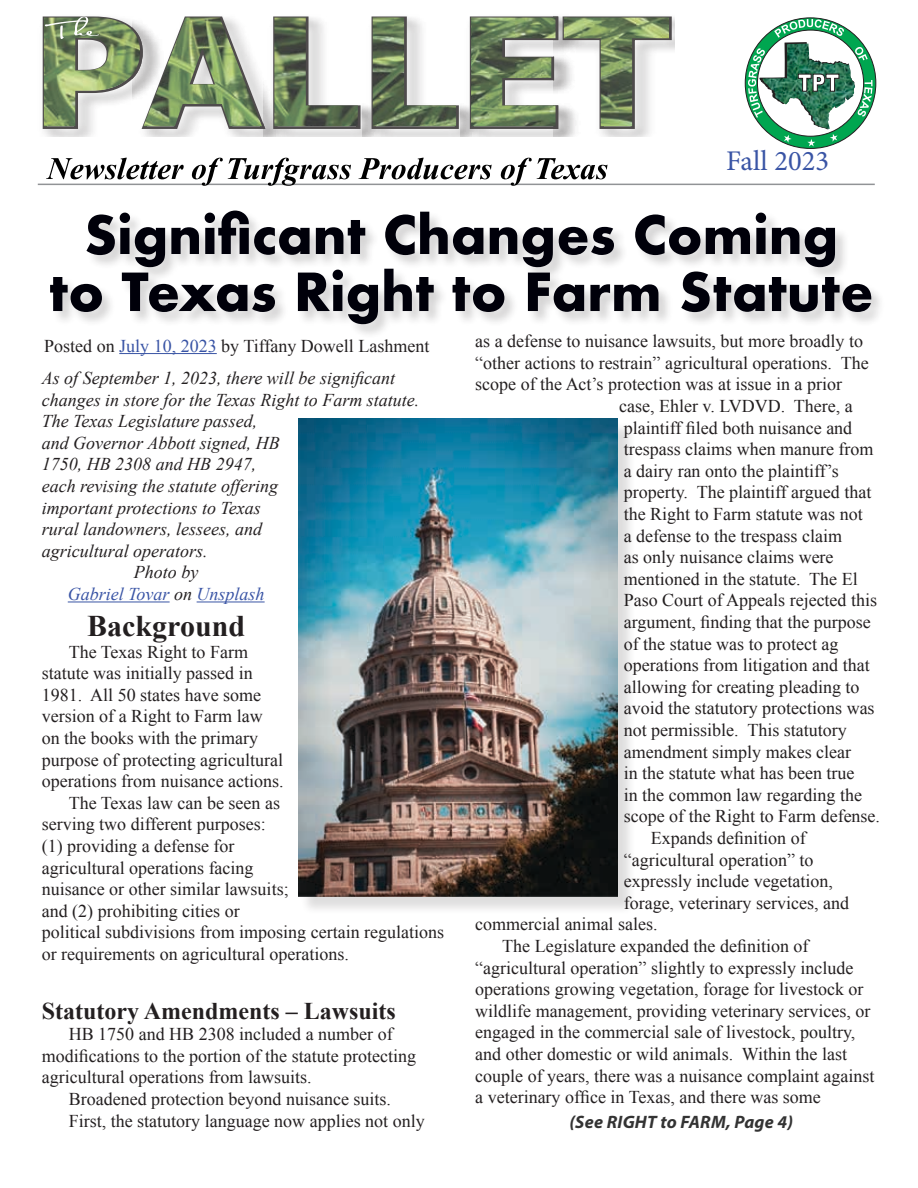
<style>
.page{position:relative;width:918px;height:1188px;background:#fff}
.page>*{position:absolute;margin:0;border:0;box-sizing:border-box;transform-origin:0 0}
.t1{font:700 51px/57px "Futura";color:#00000a;text-align:center}
.t2{font:700 30px "Times New Roman";color:#231f20}
.t3{font:28.5px "Minion Pro";color:#3954a5}
.t4{font:700 24px "Times New Roman";color:#231f20}
.t5{font:18px/21.6px "Times New Roman";color:#231f20}
.t6{font:italic 18px/32.4px "Times New Roman";color:#231f20}
.t7{font:italic 18px "Times New Roman";color:#3954a5}
.t8{font:italic 700 18px "Myriad Pro";letter-spacing:.01em;color:#333}
.s1{font-style:normal}
.s2{font-style:normal;color:#3954a5}
.s3{color:#231f20}
</style>
<div class="page">
<hr style="left:38px;top:184px;width:837px;height:1px;background:#919396">
<img style="left:140px;top:131px;width:124px;height:5px">
<img style="left:362px;top:126px;width:99px;height:10px">
<svg style="left:370px;top:16px;width:91px;height:114px"></svg>
<svg style="left:468px;top:15px;width:206px;height:115px"></svg>
<img style="left:363px;top:18px;width:306px;height:108px">
<svg style="left:41px;top:15px;width:322px;height:116px"></svg>
<div style="left:49px;top:210px;width:837px;height:129px;background:#231f20;opacity:.2"></div>
<svg style="left:46px;top:158px;width:562px;height:28px"></svg>
<svg style="left:748px;top:19px;width:125px;height:127px"></svg>
<hr style="left:119px;top:353px;width:98px;height:1px;background:#3954a5">
<hr style="left:68px;top:602px;width:102px;height:1px;background:#3954a5">
<hr style="left:197px;top:602px;width:68px;height:1px;background:#3954a5">
<div style="left:300px;top:421px;width:336px;height:494px;background:#231f20;opacity:.15"></div>
<img style="left:298px;top:418px;width:319px;height:478px">
<h3 class="t3" style="left:726px;top:142px;width:104px">Fall 2023</h3>
<h1 class="t1" style="left:49px;top:206px;width:826px">Significant Changes Coming<br>to Texas Right to Farm Statute</h1>
<p class="t6" style="left:42px;top:329px;width:389px"><span class="s1">Posted on</span> <span class="s2">July 10, 2023</span> <span class="s1">by Tiffany Dowell Lashment<br></span>As of September 1, 2023, there will be significant</p>
<p class="t6" style="left:42px;top:383px;width:379px">changes in store for the Texas Right to Farm statute.</p>
<p class="t6" style="left:42px;top:405px;width:217px">The Texas Legislature passed,</p>
<p class="t6" style="left:42px;top:426px;width:240px">and Governor Abbott signed, HB</p>
<p class="t6" style="left:42px;top:448px;width:216px">1750, HB 2308 and HB 2947,</p>
<p class="t6" style="left:42px;top:469px;width:238px">each revising the statute offering</p>
<p class="t6" style="left:42px;top:491px;width:221px">important protections to Texas</p>
<p class="t6" style="left:42px;top:513px;width:222px">rural landowners, lessees, and</p>
<p class="t6" style="left:42px;top:534px;width:168px">agricultural operators.</p>
<p class="t6" style="left:134px;top:556px;width:66px">Photo by</p>
<p class="t7" style="left:68px;top:582px;width:198px">Gabriel Tovar <span class="s3">on</span> Unsplash</p>
<h2 class="t2" style="left:87px;top:605px;width:159px">Background</h2>
<p class="t5" style="left:69px;top:641px;width:181px">The Texas Right to Farm</p>
<p class="t5" style="left:42px;top:662px;width:212px">statute was initially passed in</p>
<p class="t5" style="left:42px;top:684px;width:221px">1981. All 50 states have some</p>
<p class="t5" style="left:42px;top:705px;width:222px">version of a Right to Farm law</p>
<p class="t5" style="left:42px;top:727px;width:218px">on the books with the primary</p>
<p class="t5" style="left:42px;top:749px;width:243px">purpose of protecting agricultural</p>
<p class="t5" style="left:42px;top:770px;width:243px">operations from nuisance actions.</p>
<p class="t5" style="left:69px;top:792px;width:213px">The Texas law can be seen as</p>
<p class="t5" style="left:42px;top:813px;width:226px">serving two different purposes:</p>
<p class="t5" style="left:42px;top:835px;width:194px">(1) providing a defense for</p>
<p class="t5" style="left:42px;top:857px;width:213px">agricultural operations facing</p>
<p class="t5" style="left:42px;top:878px;width:248px">nuisance or other similar lawsuits;</p>
<p class="t5" style="left:42px;top:900px;width:199px">and (2) prohibiting cities or</p>
<p class="t5" style="left:42px;top:921px;width:404px">political subdivisions from imposing certain regulations</p>
<p class="t5" style="left:42px;top:943px;width:309px">or requirements on agricultural operations.</p>
<h3 class="t4" style="left:42px;top:994px;width:355px">Statutory Amendments – Lawsuits</h3>
<p class="t5" style="left:42px;top:1023px;width:376px;text-indent:27px">HB 1750 and HB 2308 included a number of modifications to the portion of the statute protecting agricultural operations from lawsuits.</p>
<p class="t5" style="left:69px;top:1088px;width:357px">Broadened protection beyond nuisance suits.<br>First, the statutory language now applies not only</p>
<p class="t5" style="left:475px;top:330px;width:389px">as a defense to nuisance lawsuits, but more broadly to</p>
<p class="t5" style="left:475px;top:352px;width:395px">“other actions to restrain” agricultural operations. The</p>
<p class="t5" style="left:475px;top:373px;width:368px">scope of the Act’s protection was at issue in a prior</p>
<p class="t5" style="left:619px;top:395px;width:235px">case, Ehler v. LVDVD. There, a</p>
<p class="t5" style="left:624px;top:417px;width:230px">plaintiff filed both nuisance and</p>
<p class="t5" style="left:624px;top:438px;width:251px">trespass claims when manure from</p>
<p class="t5" style="left:624px;top:460px;width:217px">a dairy ran onto the plaintiff’s</p>
<p class="t5" style="left:624px;top:481px;width:249px">property. The plaintiff argued that</p>
<p class="t5" style="left:624px;top:503px;width:241px">the Right to Farm statute was not</p>
<p class="t5" style="left:624px;top:525px;width:220px">a defense to the trespass claim</p>
<p class="t5" style="left:624px;top:546px;width:211px">as only nuisance claims were</p>
<p class="t5" style="left:624px;top:568px;width:236px">mentioned in the statute. The El</p>
<p class="t5" style="left:624px;top:589px;width:255px">Paso Court of Appeals rejected this</p>
<p class="t5" style="left:624px;top:611px;width:249px">argument, finding that the purpose</p>
<p class="t5" style="left:624px;top:633px;width:216px">of the statue was to protect ag</p>
<p class="t5" style="left:624px;top:654px;width:247px">operations from litigation and that</p>
<p class="t5" style="left:624px;top:676px;width:237px">allowing for creating pleading to</p>
<p class="t5" style="left:624px;top:697px;width:252px">avoid the statutory protections was</p>
<p class="t5" style="left:624px;top:719px;width:225px">not permissible. This statutory</p>
<p class="t5" style="left:624px;top:741px;width:229px">amendment simply makes clear</p>
<p class="t5" style="left:624px;top:762px;width:232px">in the statute what has been true</p>
<p class="t5" style="left:624px;top:784px;width:240px">in the common law regarding the</p>
<p class="t5" style="left:624px;top:805px;width:258px">scope of the Right to Farm defense.</p>
<p class="t5" style="left:651px;top:827px;width:156px">Expands definition of</p>
<p class="t5" style="left:624px;top:849px;width:191px">“agricultural operation” to</p>
<p class="t5" style="left:624px;top:870px;width:211px">expressly include vegetation,</p>
<p class="t5" style="left:624px;top:892px;width:227px">forage, veterinary services, and</p>
<p class="t5" style="left:475px;top:913px;width:184px">commercial animal sales.</p>
<p class="t5" style="left:502px;top:935px;width:308px">The Legislature expanded the definition of</p>
<p class="t5" style="left:475px;top:957px;width:380px">“agricultural operation” slightly to expressly include</p>
<p class="t5" style="left:475px;top:978px;width:390px">operations growing vegetation, forage for livestock or</p>
<p class="t5" style="left:475px;top:1000px;width:397px">wildlife management, providing veterinary services, or</p>
<p class="t5" style="left:475px;top:1021px;width:382px">engaged in the commercial sale of livestock, poultry,</p>
<p class="t5" style="left:475px;top:1043px;width:373px">and other domestic or wild animals. Within the last</p>
<p class="t5" style="left:475px;top:1065px;width:401px">couple of years, there was a nuisance complaint against</p>
<p class="t5" style="left:475px;top:1086px;width:347px">a veterinary office in Texas, and there was some</p>
<p class="t8" style="left:569px;top:1110px;width:225px">(See RIGHT to FARM, Page 4)</p>
</div>
